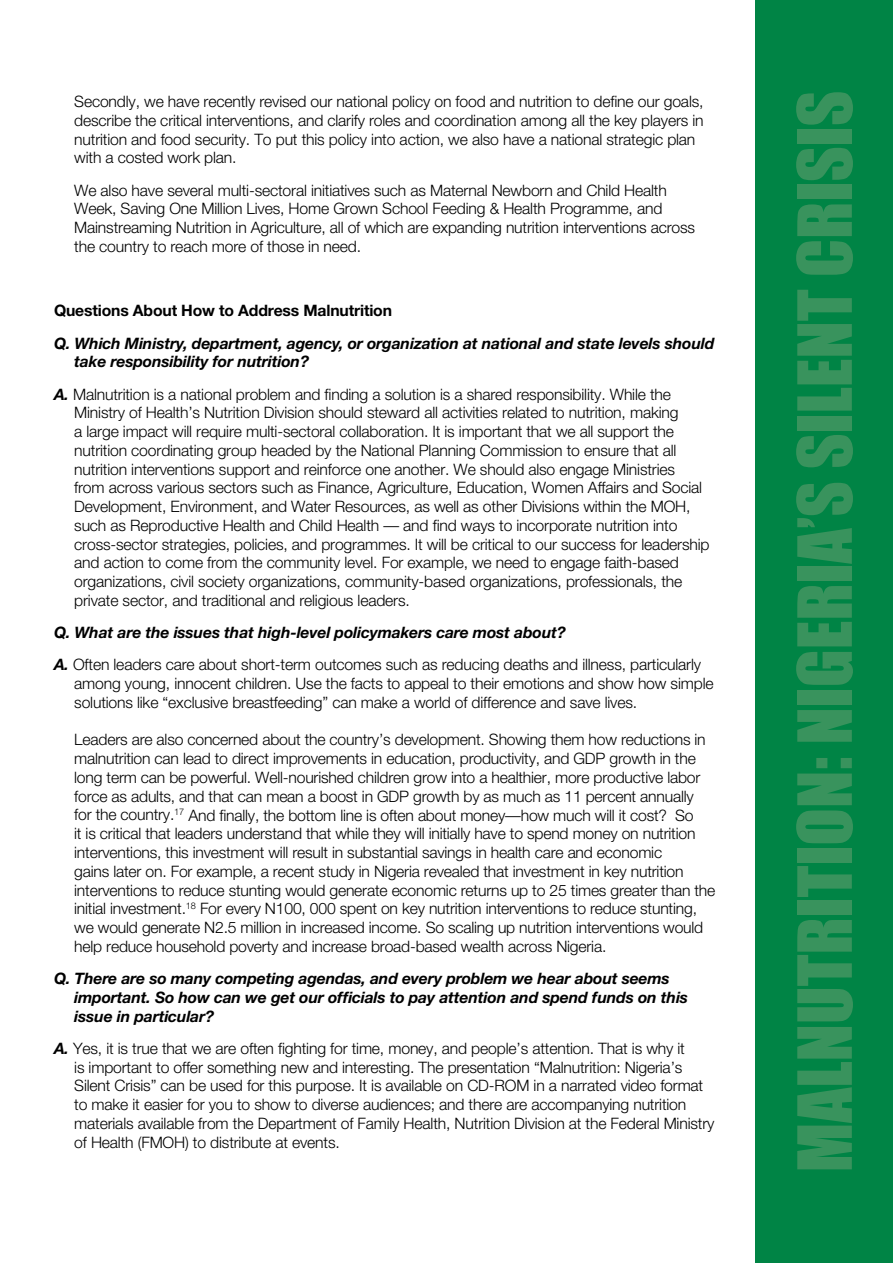
<style>
.page{position:relative;width:893px;height:1263px;background:#fff}
.page>*{position:absolute;margin:0;border:0;box-sizing:border-box;transform-origin:0 0}
.t1{font:69px "Impact";color:#39935d}
.t2{font:300 15.75px/18.8px "Helvetica Neue";letter-spacing:-.01em;color:#000}
.t3{font:italic 700 15.75px/18.8px "Helvetica Neue";letter-spacing:-.01em;color:#000}
.t4{font:700 15.75px "Helvetica Neue";letter-spacing:-.01em;color:#000}
.s1{font-weight:700;font-style:italic}
</style>
<div class="page">
<div style="left:755px;top:0;width:138px;height:1263px;background:#008445"></div>
<p class="t2" style="left:74px;top:92px;width:631px">Secondly, we have recently revised our national policy on food and nutrition to define our goals, describe the critical interventions, and clarify roles and coordination among all the key players in nutrition and food security. To put this policy into action, we also have a national strategic plan with a costed work plan.</p>
<p class="t2" style="left:74px;top:180px;width:622px">We also have several multi-sectoral initiatives such as Maternal Newborn and Child Health Week, Saving One Million Lives, Home Grown School Feeding &amp; Health Programme, and Mainstreaming Nutrition in Agriculture, all of which are expanding nutrition interventions across the country to reach more of those in need.</p>
<p class="t4" style="left:54px;top:301px;width:340px">Questions About How to Address Malnutrition</p>
<p class="t3" style="left:74px;top:333px;width:642px;text-indent:-20px">Q. Which Ministry, department, agency, or organization at national and state levels should take responsibility for nutrition?</p>
<p class="t2" style="left:74px;top:384px;width:637px;text-indent:-20px"><span class="s1">A.</span> Malnutrition is a national problem and finding a solution is a shared responsibility. While the Ministry of Health’s Nutrition Division should steward all activities related to nutrition, making<br>a large impact will require multi-sectoral collaboration. It is important that we all support the nutrition coordinating group headed by the National Planning Commission to ensure that all nutrition interventions support and reinforce one another. We should also engage Ministries<br>from across various sectors such as Finance, Agriculture, Education, Women Affairs and Social Development, Environment, and Water Resources, as well as other Divisions within the MOH, such as Reproductive Health and Child Health — and find ways to incorporate nutrition into cross-sector strategies, policies, and programmes. It will be critical to our success for leadership and action to come from the community level. For example, we need to engage faith-based organizations, civil society organizations, community-based organizations, professionals, the private sector, and traditional and religious leaders.</p>
<p class="t2" style="left:54px;top:616px;width:649px;line-height:32.2px"><span class="s1">Q. What are the issues that high-level policymakers care most about?<br>A.</span> Often leaders care about short-term outcomes such as reducing deaths and illness, particularly</p>
<p class="t2" style="left:74px;top:674px;width:641px">among young, innocent children. Use the facts to appeal to their emotions and show how simple solutions like “exclusive breastfeeding” can make a world of difference and save lives.</p>
<p class="t2" style="left:74px;top:730px;width:643px">Leaders are also concerned about the country’s development. Showing them how reductions in malnutrition can lead to direct improvements in education, productivity, and GDP growth in the long term can be powerful. Well-nourished children grow into a healthier, more productive labor force as adults, and that can mean a boost in GDP growth by as much as 11 percent annually<br>for the country.<sup>17</sup> And finally, the bottom line is often about money—how much will it cost? So<br>it is critical that leaders understand that while they will initially have to spend money on nutrition interventions, this investment will result in substantial savings in health care and economic<br>gains later on. For example, a recent study in Nigeria revealed that investment in key nutrition interventions to reduce stunting would generate economic returns up to 25 times greater than the initial investment.<sup>18</sup> For every N100, 000 spent on key nutrition interventions to reduce stunting, we would generate N2.5 million in increased income. So scaling up nutrition interventions would help reduce household poverty and increase broad-based wealth across Nigeria.</p>
<p class="t3" style="left:74px;top:969px;width:615px;text-indent:-20px">Q. There are so many competing agendas, and every problem we hear about seems important. So how can we get our officials to pay attention and spend funds on this issue in particular?</p>
<p class="t2" style="left:74px;top:1038px;width:642px;text-indent:-20px"><span class="s1">A.</span> Yes, it is true that we are often fighting for time, money, and people’s attention. That is why it<br>is important to offer something new and interesting. The presentation “Malnutrition: Nigeria’s Silent Crisis” can be used for this purpose. It is available on CD-ROM in a narrated video format to make it easier for you to show to diverse audiences; and there are accompanying nutrition materials available from the Department of Family Health, Nutrition Division at the Federal Ministry of Health (FMOH) to distribute at events.</p>
<h1 class="t1" style="left:771px;top:1172px;width:1083px;rotate:-90deg">MALNUTRITION: NIGERIA’S SILENT CRISIS</h1>
</div>
